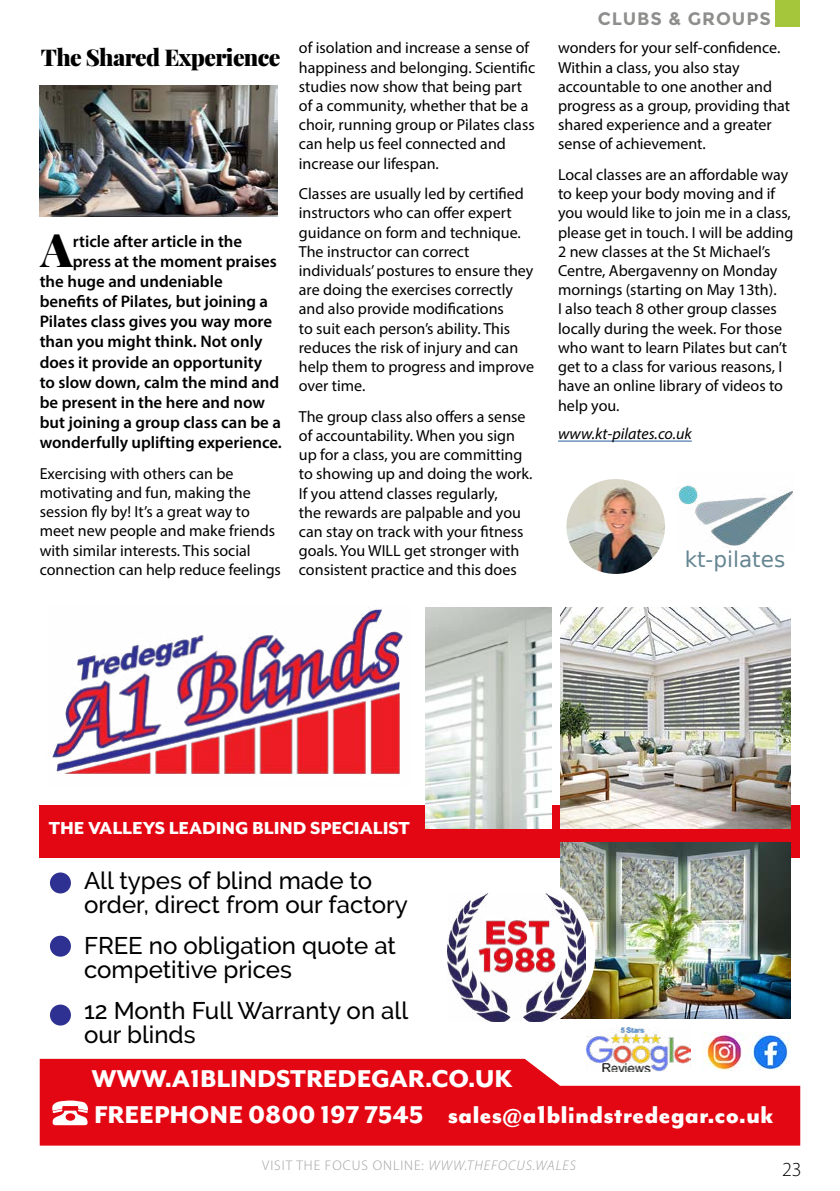
<style>
.page{position:relative;width:840px;height:1191px;background:#fff}
.page>*{position:absolute;margin:0;border:0;box-sizing:border-box;transform-origin:0 0}
.t1{font:900 46.4px "Playfair Display";color:#000}
.t2{font:800 28px "Mr Eaves Mod OT";color:#fff}
.t3{font:500 24px/24px "Raleway";color:#000}
.t4{font:900 23.2px "Playfair Display";letter-spacing:-.025em;color:#000}
.t5{font:21.6px "DejaVu Sans";color:#668693}
.t6{font:800 20px "Mr Eaves Mod OT";color:#fff}
.t7{font:300 20px "Myriad Pro";color:#000}
.t8{font:700 18px "Montserrat";letter-spacing:.05em;color:#8e8e8d}
.t9{font:600 16.8px "Myriad Pro";color:#000}
.t10{font:16px/19.2px "Myriad Pro";color:#000}
.t11{font:italic 16px "Myriad Pro";color:#000}
.t12{font:300 14px "Myriad Pro";letter-spacing:.07em;color:#9f9f9f}
.s1{font-style:italic}
</style>
<div class="page">
<svg style="left:40px;top:1058px;width:759px;height:87px;fill:#e30713"></svg>
<img style="left:50px;top:607px;width:353px;height:167px">
<div style="left:40px;top:805px;width:759px;height:52px;background:#e30713"></div>
<svg style="left:52px;top:1100px;width:36px;height:25px"></svg>
<img style="left:560px;top:607px;width:230px;height:221px">
<img style="left:425px;top:607px;width:125px;height:221px">
<img style="left:560px;top:842px;width:230px;height:176px">
<div style="left:437px;top:874px;width:158px;height:158px;background:#fff;border-radius:50%"></div>
<img style="left:447px;top:893px;width:138px;height:128px">
<div style="left:50px;top:872px;width:21px;height:21px;background:#2e3192;border-radius:50%"></div>
<div style="left:50px;top:935px;width:21px;height:21px;background:#2e3192;border-radius:50%"></div>
<div style="left:50px;top:1004px;width:21px;height:21px;background:#2e3192;border-radius:50%"></div>
<img style="left:586px;top:1027px;width:104px;height:44px">
<img style="left:701px;top:1032px;width:89px;height:38px">
<img style="left:40px;top:85px;width:237px;height:131px">
<img style="left:567px;top:480px;width:89px;height:93px">
<div style="left:562px;top:475px;width:106px;height:103px;border:4px solid #fff;border-radius:50%"></div>
<div style="left:656px;top:462px;width:157px;height:132px;background:#fff"></div>
<img style="left:676px;top:484px;width:117px;height:62px">
<hr style="left:557px;top:441px;width:134px;height:1px;background:#275b9b">
<div style="left:775px;top:0;width:24px;height:27px;background:#a5c63b"></div>
<h3 class="t4" style="left:41px;top:39px;width:241px">The Shared Experience</h3>
<h1 class="t1" style="left:41px;top:213px;width:34px">A</h1>
<p class="t9" style="left:73px;top:230px;width:171px">rticle after article in the</p>
<p class="t9" style="left:73px;top:250px;width:205px">press at the moment praises</p>
<p class="t9" style="left:40px;top:271px;width:184px">the huge and undeniable</p>
<p class="t9" style="left:40px;top:291px;width:230px">benefits of Pilates, but joining a</p>
<p class="t9" style="left:40px;top:311px;width:234px">Pilates class gives you way more</p>
<p class="t9" style="left:40px;top:331px;width:224px">than you might think. Not only</p>
<p class="t9" style="left:40px;top:351px;width:224px">does it provide an opportunity</p>
<p class="t9" style="left:40px;top:371px;width:241px">to slow down, calm the mind and</p>
<p class="t9" style="left:40px;top:391px;width:227px">be present in the here and now</p>
<p class="t9" style="left:40px;top:412px;width:242px">but joining a group class can be a</p>
<p class="t9" style="left:40px;top:432px;width:243px">wonderfully uplifting experience.</p>
<p class="t10" style="left:40px;top:463px;width:243px">Exercising with others can be motivating and fun, making the session fly by! It’s a great way to meet new people and make friends with similar interests. This social connection can help reduce feelings</p>
<p class="t10" style="left:299px;top:38px;width:238px">of isolation and increase a sense of happiness and belonging. Scientific studies now show that being part of a community, whether that be a choir, running group or Pilates class can help us feel connected and increase our lifespan.</p>
<p class="t10" style="left:299px;top:184px;width:236px">Classes are usually led by certified instructors who can offer expert guidance on form and technique.<br>The instructor can correct individuals’ postures to ensure they are doing the exercises correctly and also provide modifications<br>to suit each person’s ability. This reduces the risk of injury and can help them to progress and improve over time.</p>
<p class="t10" style="left:299px;top:406px;width:235px">The group class also offers a sense of accountability. When you sign up for a class, you are committing to showing up and doing the work.<br>If you attend classes regularly,<br>the rewards are palpable and you can stay on track with your fitness goals. You WILL get stronger with consistent practice and this does</p>
<p class="t8" style="left:597px;top:8px;width:174px">CLUBS &amp; GROUPS</p>
<p class="t10" style="left:557px;top:38px;width:233px">wonders for your self-confidence.<br>Within a class, you also stay accountable to one another and progress as a group, providing that shared experience and a greater sense of achievement.</p>
<p class="t10" style="left:557px;top:165px;width:237px">Local classes are an affordable way to keep your body moving and if you would like to join me in a class, please get in touch. I will be adding<br>2 new classes at the St Michael’s<br>Centre, Abergavenny on Monday mornings (starting on May 13th).<br>I also teach 8 other group classes locally during the week. For those who want to learn Pilates but can’t get to a class for various reasons, I have an online library of videos to help you.</p>
<p class="t11" style="left:557px;top:424px;width:135px">www.kt-pilates.co.uk</p>
<h3 class="t5" style="left:684px;top:542px;width:102px">kt-pilates</h3>
<p class="t6" style="left:49px;top:816px;width:362px">THE VALLEYS LEADING BLIND SPECIALIST</p>
<h3 class="t3" style="left:84px;top:868px;width:325px">All types of blind made to order, direct from our factory</h3>
<h3 class="t3" style="left:84px;top:933px;width:313px">FREE no obligation quote at competitive prices</h3>
<h3 class="t3" style="left:84px;top:998px;width:325px">12 Month Full Warranty on all our blinds</h3>
<h2 class="t2" style="left:91px;top:1063px;width:422px">WWW.A1BLINDSTREDEGAR.CO.UK</h2>
<h2 class="t2" style="left:94px;top:1099px;width:680px">FREEPHONE 0800 197 7545 sales@a1blindstredegar.co.uk</h2>
<p class="t12" style="left:262px;top:1157px;width:315px">VISIT THE FOCUS ONLINE: <span class="s1">WWW.THEFOCUS.WALES</span></p>
<p class="t7" style="left:781px;top:1156px;width:21px">23</p>
</div>
